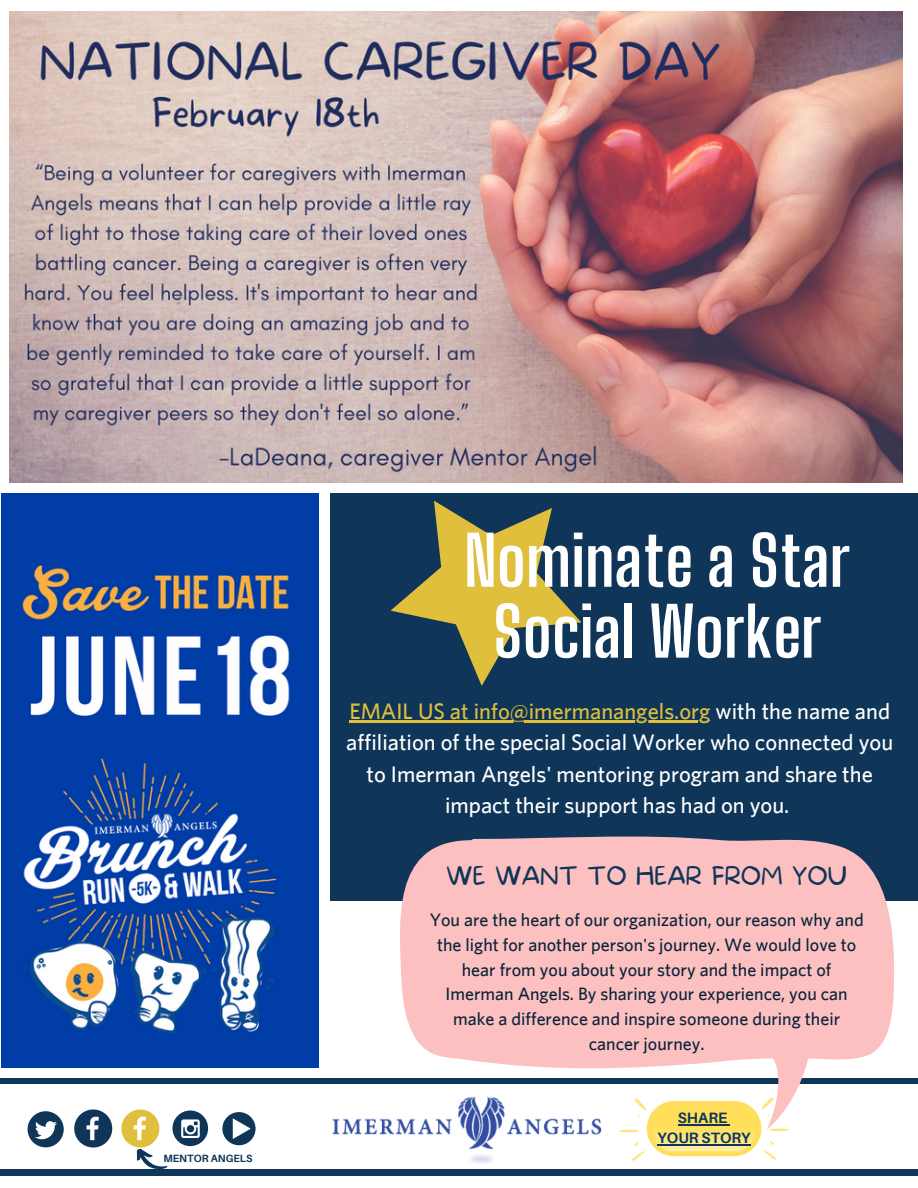
<style>
.page{position:relative;width:918px;height:1188px;background:#fff}
.page>*{position:absolute;margin:0;border:0;box-sizing:border-box;transform-origin:0 0}
.t1{font:700 67.65px "Big Shoulders Display";color:#fff}
.t2{font:100 24px "More Sugar";color:#0f3659}
.t3{font:500 22.5px/31.5px "Whitney";color:#fff;text-align:center}
.t4{font:500 18px/24.8px "Whitney";color:#09243b;text-align:center}
.t5{font:700 15px "Aileron";color:#0f3659}
.t6{font:700 10.5px "Aileron";color:#0f3659}
.s1{color:#dfbf3b}
</style>
<div class="page">
<div style="left:0;top:1078px;width:918px;height:6px;background:#0f3659"></div>
<div style="left:0;top:1170px;width:918px;height:5px;background:#0f3659"></div>
<img style="left:332px;top:1118px;width:270px;height:45px">
<svg style="left:74px;top:1110px;width:38px;height:38px"></svg>
<svg style="left:28px;top:1111px;width:36px;height:36px"></svg>
<div style="left:172px;top:1111px;width:36px;height:35px;background:#0f3659;border-radius:50%"></div>
<svg style="left:181px;top:1119px;width:19px;height:19px"></svg>
<svg style="left:222px;top:1112px;width:34px;height:33px"></svg>
<svg style="left:121px;top:1110px;width:48px;height:60px"></svg>
<svg style="left:647px;top:1101px;width:114px;height:55px"></svg>
<svg style="left:769px;top:1130px;width:19px;height:1px"></svg>
<svg style="left:763px;top:1141px;width:13px;height:19px"></svg>
<svg style="left:620px;top:1130px;width:19px;height:2px"></svg>
<svg style="left:632px;top:1142px;width:13px;height:19px"></svg>
<img style="left:1px;top:493px;width:318px;height:574px">
<div style="left:330px;top:493px;width:588px;height:408px;background:#0f3659"></div>
<img style="left:10px;top:11px;width:893px;height:471px">
<svg style="left:398px;top:836px;width:496px;height:294px;fill:#fdc0c0"></svg>
<svg style="left:362px;top:447px;width:264px;height:239px"></svg>
<svg style="left:652px;top:1124px;width:105px;height:27px;background:#f5dd78"></svg>
<hr style="left:657px;top:1144px;width:94px;height:2px;background:#0f3659">
<hr style="left:349px;top:721px;width:362px;height:2px;background:#dfbf3b">
<p class="t6" style="left:163px;top:1152px;width:91px">MENTOR ANGELS</p>
<p class="t1" style="left:464px;top:520px;width:388px">Nominate a Star</p>
<p class="t1" style="left:493px;top:591px;width:331px">Social Worker</p>
<p class="t3" style="left:346px;top:694px;width:549px"><span class="s1">EMAIL US at info@imermanangels.org</span> with the name and affiliation of the special Social Worker who connected you to Imerman Angels' mentoring program and share the impact their support has had on you.</p>
<p class="t2" style="left:446px;top:862px;width:402px">WE WANT TO HEAR FROM YOU</p>
<p class="t4" style="left:430px;top:907px;width:435px">You are the heart of our organization, our reason why and the light for another person's journey. We would love to hear from you about your story and the impact of Imerman Angels. By sharing your experience, you can make a difference and inspire someone during their cancer journey.</p>
<p class="t5" style="left:678px;top:1109px;width:51px">SHARE</p>
<p class="t5" style="left:657px;top:1129px;width:95px">YOUR STORY</p>
</div>
